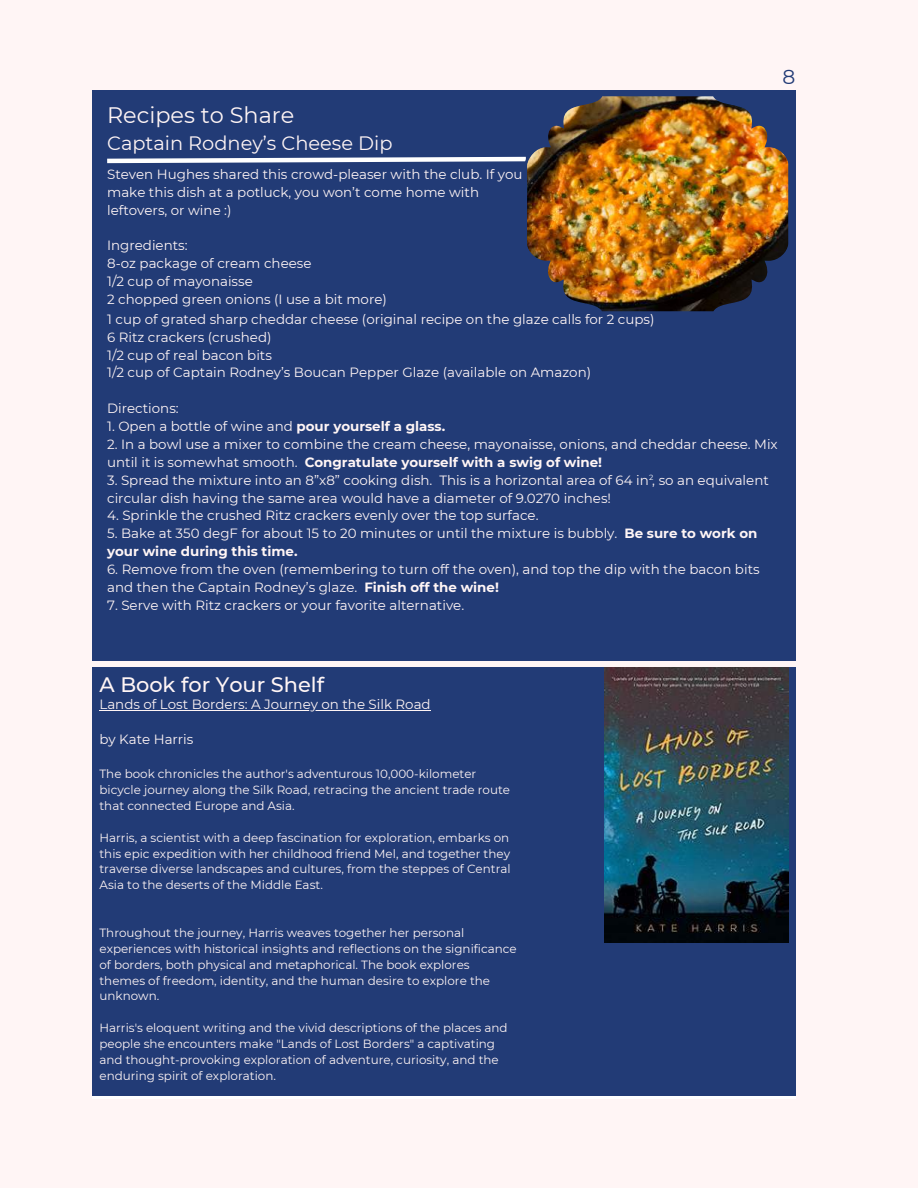
<style>
.page{position:relative;width:918px;height:1188px;background:#fff5f5}
.page>*{position:absolute;margin:0;border:0;box-sizing:border-box;transform-origin:0 0}
.t1{font:22.35px "Montserrat";color:#fff5f5}
.t2{font:500 20.85px "Montserrat";color:#fff5f5}
.t3{font:20.25px "Montserrat";color:#223b76}
.t4{font:19.35px "Montserrat";color:#fff5f5}
.t5{font:13.35px/17.9px "Montserrat";color:#fff5f5}
.t6{font:11.85px/15.9px "Montserrat";color:#fff5f5}
.t7{font:7.5px "Montserrat";color:#fff}
.s1{font-weight:700}
</style>
<div class="page">
<div style="left:92px;top:90px;width:703px;height:571px;background:#223b76"></div>
<svg style="left:107px;top:156px;width:417px;height:8px"></svg>
<img style="left:524px;top:96px;width:265px;height:216px">
<div style="left:92px;top:668px;width:703px;height:428px;background:#223b76"></div>
<img style="left:605px;top:668px;width:183px;height:274px">
<hr style="left:99px;top:710px;width:332px;height:1px;background:#fff5f5">
<h1 class="t1" style="left:107px;top:101px;width:189px">Recipes to Share</h1>
<h3 class="t4" style="left:107px;top:132px;width:287px">Captain Rodney’s Cheese Dip</h3>
<p class="t5" style="left:107px;top:165px;width:417px">Steven Hughes shared this crowd-pleaser with the club. If you make this dish at a potluck, you won’t come home with leftovers, or wine :)</p>
<p class="t5" style="left:107px;top:237px;width:206px">Ingredients:<br>8-oz package of cream cheese<br>1/2 cup of mayonaisse</p>
<p class="t5" style="left:107px;top:290px;width:281px">2 chopped green onions (I use a bit more)</p>
<h3 class="t3" style="left:782px;top:65px;width:14px">8</h3>
<p class="t5" style="left:107px;top:310px;width:549px">1 cup of grated sharp cheddar cheese (original recipe on the glaze calls for 2 cups)<br>6 Ritz crackers (crushed)<br>1/2 cup of real bacon bits<br>1/2 cup of Captain Rodney’s Boucan Pepper Glaze (available on Amazon)</p>
<p class="t5" style="left:107px;top:399px;width:73px">Directions:</p>
<p class="t5" style="left:107px;top:417px;width:340px">1. Open a bottle of wine and <span class="s1">pour yourself a glass.</span></p>
<p class="t5" style="left:107px;top:435px;width:672px">2. In a bowl use a mixer to combine the cream cheese, mayonaisse, onions, and cheddar cheese. Mix until it is somewhat smooth. <span class="s1">Congratulate yourself with a swig of wine!</span></p>
<p class="t5" style="left:107px;top:471px;width:663px">3. Spread the mixture into an 8”x8” cooking dish. This is a horizontal area of 64 in , so an equivalent circular dish having the same area would have a diameter of 9.0270 inches!</p>
<p class="t5" style="left:107px;top:507px;width:433px">4. Sprinkle the crushed Ritz crackers evenly over the top surface.</p>
<p class="t5" style="left:107px;top:525px;width:652px">5. Bake at 350 degF for about 15 to 20 minutes or until the mixture is bubbly. <span class="s1">Be sure to work on your wine during this time.</span></p>
<p class="t5" style="left:107px;top:560px;width:654px">6. Remove from the oven (remembering to turn off the oven), and top the dip with the bacon bits and then the Captain Rodney’s glaze. <span class="s1">Finish off the wine!</span></p>
<p class="t5" style="left:107px;top:596px;width:359px">7. Serve with Ritz crackers or your favorite alternative.</p>
<p class="t7" style="left:649px;top:473px;width:6px">2</p>
<h2 class="t2" style="left:99px;top:672px;width:226px">A Book for Your Shelf</h2>
<p class="t5" style="left:99px;top:695px;width:333px">Lands of Lost Borders: A Journey on the Silk Road</p>
<p class="t5" style="left:99px;top:731px;width:96px">by Kate Harris</p>
<p class="t6" style="left:99px;top:766px;width:412px">The book chronicles the author's adventurous 10,000-kilometer bicycle journey along the Silk Road, retracing the ancient trade route that connected Europe and Asia.</p>
<p class="t6" style="left:99px;top:829px;width:413px;text-align:justify">Harris, a scientist with a deep fascination for exploration, embarks on this epic expedition with her childhood friend Mel, and together they traverse diverse landscapes and cultures, from the steppes of Central Asia to the deserts of the Middle East.</p>
<p class="t6" style="left:99px;top:925px;width:419px">Throughout the journey, Harris weaves together her personal experiences with historical insights and reflections on the significance of borders, both physical and metaphorical. The book explores themes of freedom, identity, and the human desire to explore the unknown.</p>
<p class="t6" style="left:99px;top:1020px;width:410px">Harris's eloquent writing and the vivid descriptions of the places and people she encounters make "Lands of Lost Borders" a captivating and thought-provoking exploration of adventure, curiosity, and the enduring spirit of exploration.</p>
</div>
